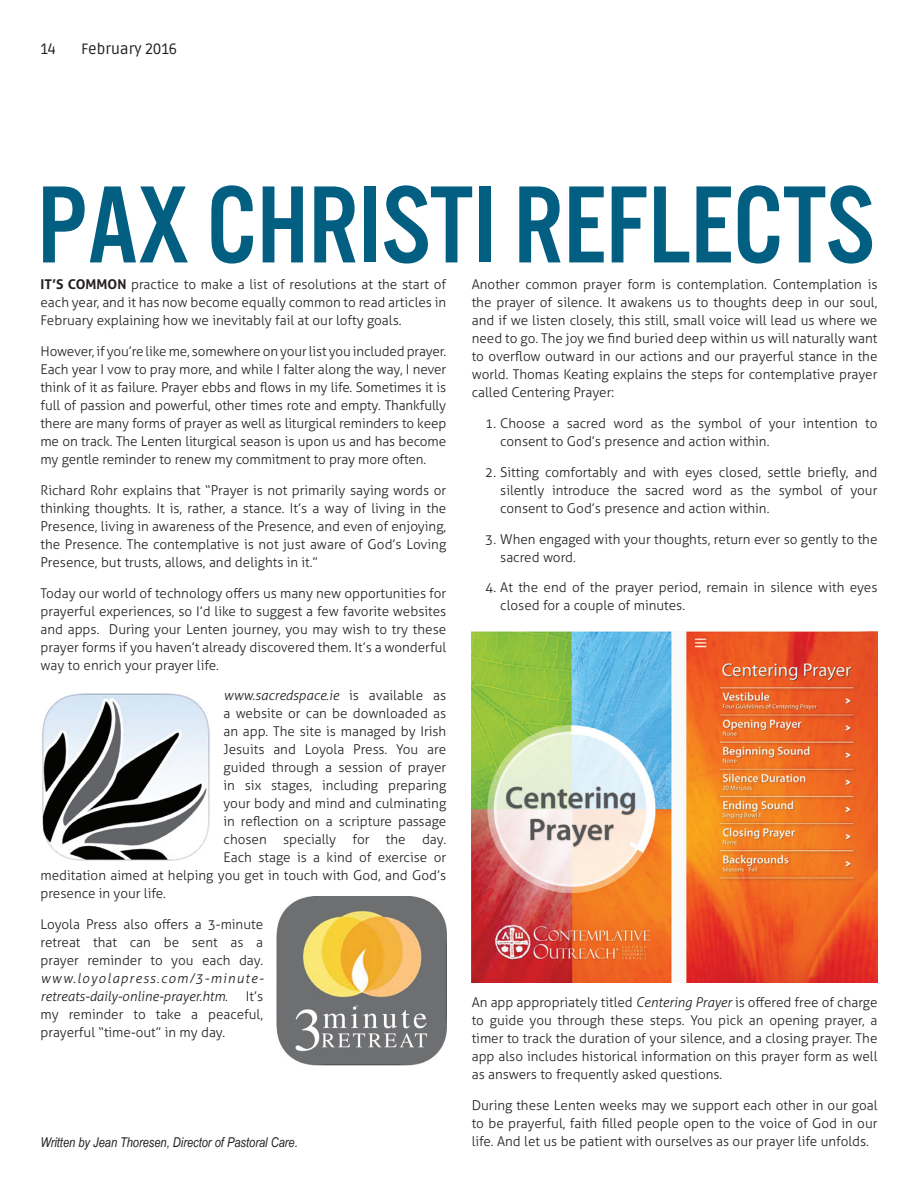
<style>
.page{position:relative;width:918px;height:1188px;background:#fff}
.page>*{position:absolute;margin:0;border:0;box-sizing:border-box;transform-origin:0 0}
.Heading{font:114px "U.S.101";color:#025f81}
.t1{font:15px "Ruda";color:#231f20}
.body_text{font:300 13.5px/18px "Aller";color:#231f20;text-align:justify}
.Numbered_Rows_of_Tex{font:300 13.5px/18px "Aller";color:#231f20}
.body_text-2{font:italic 13.5px "Arial Narrow";color:#231f20}
.body_text-3{font:italic 300 13.5px "Aller";color:#231f20}
.s1{font-weight:700}
.s2{font-style:normal}
.s3{font-style:italic}
</style>
<div class="page">
<img style="left:42px;top:693px;width:168px;height:168px">
<img style="left:277px;top:896px;width:169px;height:170px">
<img style="left:472px;top:631px;width:406px;height:352px">
<p class="t1" style="left:40px;top:41px;width:17px">14</p>
<p class="t1" style="left:81px;top:41px;width:97px">February 2016</p>
<p class="Heading" style="left:37px;top:164px;width:839px">PAX CHRISTI REFLECTS</p>
<p class="body_text" style="left:40px;top:276px;width:407px"><span class="s1">IT’S COMMON</span> practice to make a list of resolutions at the start of each year, and it has now become equally common to read articles in February explaining how we inevitably fail at our lofty goals.</p>
<p class="body_text" style="left:40px;top:342px;width:407px">However, if you’re like me, somewhere on your list you included prayer.<br>Each year I vow to pray more, and while I falter along the way, I never think of it as failure. Prayer ebbs and flows in my life. Sometimes it is full of passion and powerful, other times rote and empty. Thankfully there are many forms of prayer as well as liturgical reminders to keep me on track. The Lenten liturgical season is upon us and has become my gentle reminder to renew my commitment to pray more often.</p>
<p class="body_text" style="left:40px;top:481px;width:407px">Richard Rohr explains that “Prayer is not primarily saying words or thinking thoughts. It is, rather, a stance. It’s a way of living in the Presence, living in awareness of the Presence, and even of enjoying, the Presence. The contemplative is not just aware of God’s Loving Presence, but trusts, allows, and delights in it.”</p>
<p class="body_text" style="left:40px;top:584px;width:407px">Today our world of technology offers us many new opportunities for prayerful experiences, so I’d like to suggest a few favorite websites and apps. During your Lenten journey, you may wish to try these prayer forms if you haven’t already discovered them. It’s a wonderful way to enrich your prayer life.</p>
<p class="body_text-3" style="left:224px;top:688px;width:224px">www.sacredspace.ie <span class="s2">is available as</span></p>
<p class="body_text" style="left:224px;top:705px;width:224px">a website or can be downloaded as</p>
<p class="body_text" style="left:224px;top:723px;width:224px">an app. The site is managed by Irish</p>
<p class="body_text" style="left:224px;top:741px;width:224px">Jesuits and Loyola Press. You are</p>
<p class="body_text" style="left:224px;top:759px;width:224px">guided through a session of prayer</p>
<p class="body_text" style="left:224px;top:777px;width:224px">in six stages, including preparing</p>
<p class="body_text" style="left:224px;top:795px;width:224px">your body and mind and culminating</p>
<p class="body_text" style="left:224px;top:813px;width:224px">in reflection on a scripture passage</p>
<p class="body_text" style="left:224px;top:831px;width:224px">chosen specially for the day.</p>
<p class="body_text" style="left:224px;top:849px;width:224px">Each stage is a kind of exercise or</p>
<p class="body_text" style="left:40px;top:867px;width:407px">meditation aimed at helping you get in touch with God, and God’s</p>
<p class="body_text" style="left:40px;top:885px;width:127px">presence in your life.</p>
<p class="body_text" style="left:40px;top:915px;width:225px">Loyola Press also offers a 3-minute retreat that can be sent as a prayer reminder to you each day. <span class="s3">www.loyolapress.com/3-minute&shy;retreats-daily-online-prayer.htm</span>.</p>
<p class="body_text" style="left:472px;top:276px;width:407px">Another common prayer form is contemplation. Contemplation is the prayer of silence. It awakens us to thoughts deep in our soul, and if we listen closely, this still, small voice will lead us where we need to go. The joy we find buried deep within us will naturally want to overflow outward in our actions and our prayerful stance in the world. Thomas Keating explains the steps for contemplative prayer called Centering Prayer:</p>
<p class="Numbered_Rows_of_Tex" style="left:500px;top:414px;width:379px;text-indent:-15px">1. Choose a sacred word as the symbol of your intention to consent to God’s presence and action within.</p>
<p class="Numbered_Rows_of_Tex" style="left:500px;top:463px;width:379px;text-align:justify;text-indent:-15px">2. Sitting comfortably and with eyes closed, settle briefly, and silently introduce the sacred word as the symbol of your consent to God’s presence and action within.</p>
<p class="Numbered_Rows_of_Tex" style="left:500px;top:530px;width:379px;text-indent:-15px">3. When engaged with your thoughts, return ever so gently to the sacred word.</p>
<p class="Numbered_Rows_of_Tex" style="left:500px;top:579px;width:379px;text-indent:-15px">4. At the end of the prayer period, remain in silence with eyes closed for a couple of minutes.</p>
<p class="body_text" style="left:40px;top:987px;width:224px;text-indent:205px">It’s my reminder to take a peaceful, prayerful “time-out” in my day.</p>
<p class="body_text" style="left:472px;top:993px;width:407px">An app appropriately titled <span class="s3">Centering Prayer</span> is offered free of charge to guide you through these steps. You pick an opening prayer, a timer to track the duration of your silence, and a closing prayer. The app also includes historical information on this prayer form as well as answers to frequently asked questions.</p>
<p class="body_text" style="left:472px;top:1096px;width:407px">During these Lenten weeks may we support each other in our goal to be prayerful, faith filled people open to the voice of God in our</p>
<p class="body_text-2" style="left:40px;top:1132px;width:259px">Written by Jean Thoresen, Director of Pastoral Care.</p>
<p class="body_text" style="left:472px;top:1132px;width:399px">life. And let us be patient with ourselves as our prayer life unfolds.</p>
</div>
